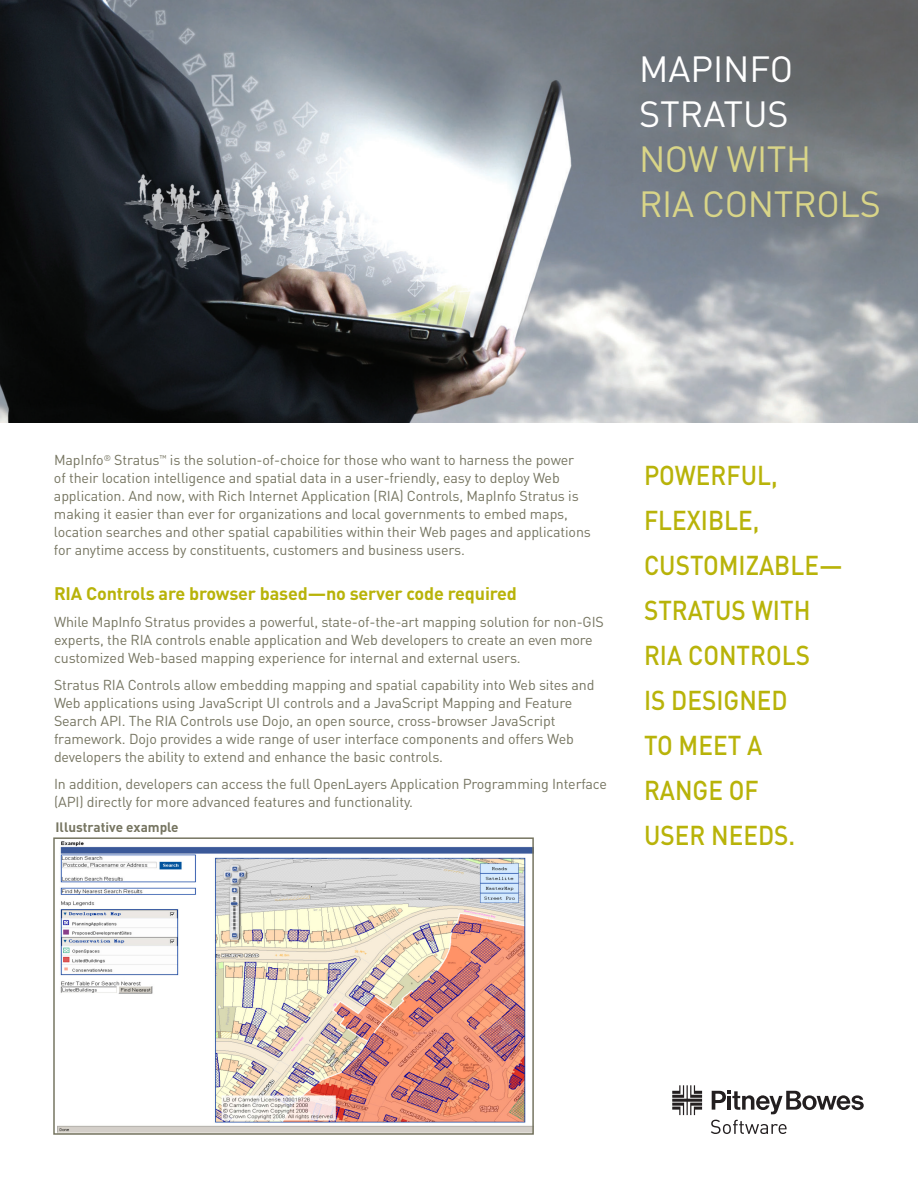
<style>
.page{position:relative;width:918px;height:1188px;background:#fff}
.page>*{position:absolute;margin:0;border:0;box-sizing:border-box;transform-origin:0 0}
.t1{font:36px/45px "DIN";letter-spacing:-.01em;color:#d9d588}
.t2{font:36px/45px "DIN";color:#fff}
.t3{font:500 27px/45px "DIN";color:#b8b309;scale:.9 1}
.t4{font:700 18px "DIN";letter-spacing:-.01em;color:#b8b309}
.t5{font:14.25px/18px "DIN";letter-spacing:-.01em;color:#767561}
.t6{font:700 13.5px "DIN";color:#767561}
</style>
<div class="page">
<img style="left:0;top:0;width:918px;height:423px">
<svg style="left:712px;top:1091px;width:152px;height:23px"></svg>
<svg style="left:672px;top:1085px;width:30px;height:30px"></svg>
<svg style="left:711px;top:1120px;width:76px;height:14px"></svg>
<img style="left:57px;top:841px;width:474px;height:291px">
<div style="left:53px;top:837px;width:481px;height:298px;border:2px solid #767561"></div>
<h1 class="t2" style="left:639px;top:46px;width:156px">MAPINFO<br>STRATUS</h1>
<h1 class="t1" style="left:639px;top:136px;width:243px">NOW WITH<br>RIA CONTROLS</h1>
<p class="t5" style="left:54px;top:451px;width:538px">MapInfo<sup>®</sup> Stratus<sup>™</sup> is the solution-of-choice for those who want to harness the power<br>of their location intelligence and spatial data in a user-friendly, easy to deploy Web application. And now, with Rich Internet Application (RIA) Controls, MapInfo Stratus is making it easier than ever for organizations and local governments to embed maps, location searches and other spatial capabilities within their Web pages and applications for anytime access by constituents, customers and business users.</p>
<p class="t4" style="left:54px;top:582px;width:465px">RIA Controls are browser based—no server code required</p>
<p class="t5" style="left:54px;top:613px;width:551px">While MapInfo Stratus provides a powerful, state-of-the-art mapping solution for non-GIS experts, the RIA controls enable application and Web developers to create an even more customized Web-based mapping experience for internal and external users.</p>
<p class="t5" style="left:54px;top:676px;width:542px">Stratus RIA Controls allow embedding mapping and spatial capability into Web sites and Web applications using JavaScript UI controls and a JavaScript Mapping and Feature Search API. The RIA Controls use Dojo, an open source, cross-browser JavaScript framework. Dojo provides a wide range of user interface components and offers Web developers the ability to extend and enhance the basic controls.</p>
<p class="t5" style="left:54px;top:775px;width:555px">In addition, developers can access the full OpenLayers Application Programming Interface (API) directly for more advanced features and functionality.</p>
<p class="t6" style="left:56px;top:818px;width:125px">Illustrative example</p>
<h2 class="t3" style="left:644px;top:452px;width:222px">POWERFUL,<br>FLEXIBLE,<br>CUSTOMIZABLE—<br>STRATUS WITH<br>RIA CONTROLS<br>IS DESIGNED<br>TO MEET A<br>RANGE OF<br>USER NEEDS.</h2>
</div>
